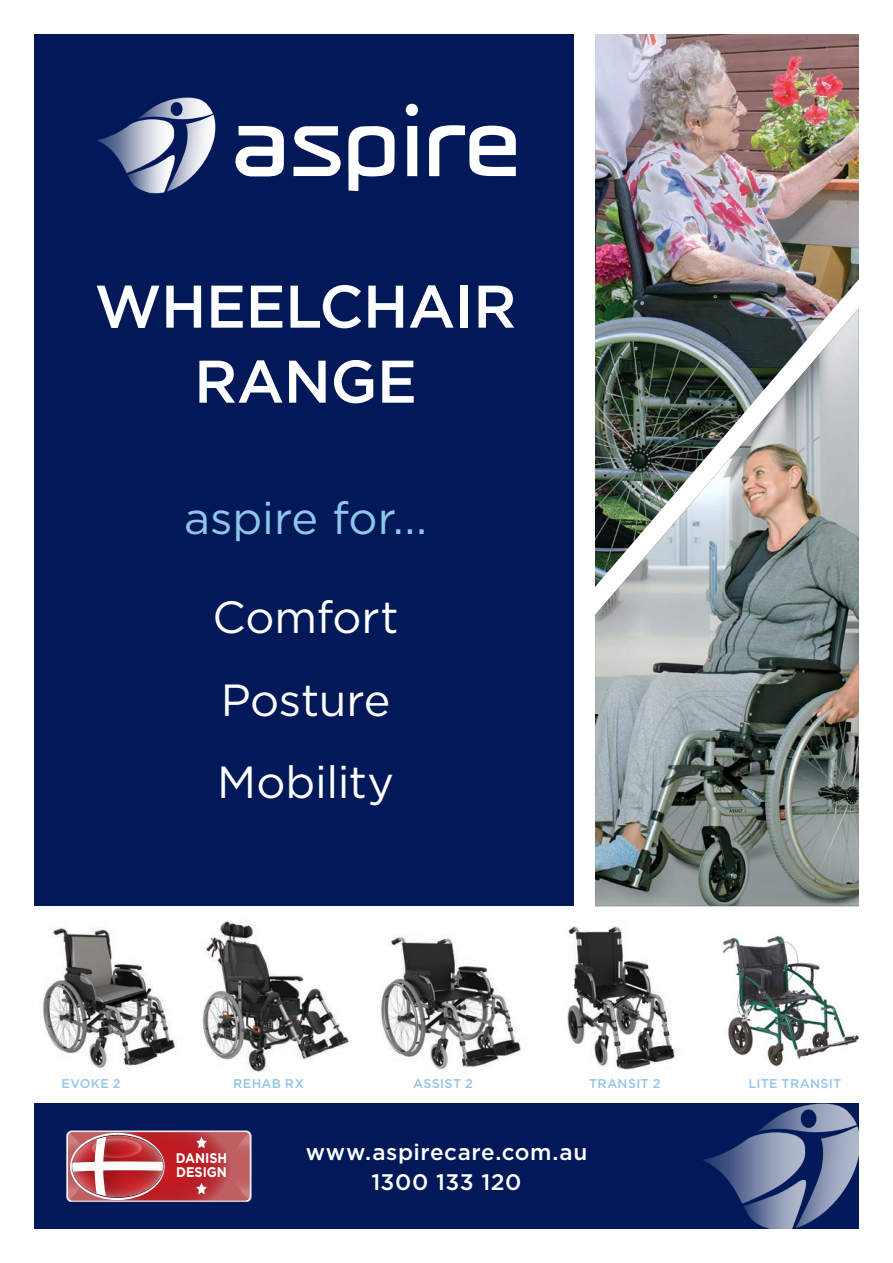
<style>
.page{position:relative;width:893px;height:1263px;background:#fff}
.page>*{position:absolute;margin:0;border:0;box-sizing:border-box;transform-origin:0 0}
.HD01{font:500 60px/75px "Gotham";letter-spacing:-.01em;color:#fff;text-align:center}
.body2{font:45px "Gotham";letter-spacing:-.005em;color:#fff}
.body2-2{font:45px "Gotham";color:#92c5ea}
.contents{font:500 22.5px "Gotham";letter-spacing:.02em;color:#fff}
.t1{font:700 13.95px/14.2px "Gotham";color:#fff;scale:.91 1}
.product_names{font:500 12.75px "Gotham";letter-spacing:.025em;color:#92c5ea}
</style>
<div class="page">
<img style="left:567px;top:925px;width:109px;height:145px">
<img style="left:380px;top:935px;width:142px;height:135px">
<img style="left:595px;top:34px;width:264px;height:245px">
<div style="left:34px;top:34px;width:540px;height:872px;background:#011958"></div>
<div style="left:34px;top:1104px;width:825px;height:125px;background:#011958"></div>
<img style="left:722px;top:935px;width:136px;height:132px">
<img style="left:43px;top:927px;width:133px;height:144px">
<svg style="left:235px;top:126px;width:49px;height:50px"></svg>
<svg style="left:293px;top:126px;width:48px;height:50px"></svg>
<svg style="left:348px;top:126px;width:47px;height:65px"></svg>
<svg style="left:406px;top:104px;width:12px;height:72px"></svg>
<img style="left:97px;top:97px;width:119px;height:97px">
<svg style="left:429px;top:125px;width:87px;height:51px"></svg>
<img style="left:700px;top:1103px;width:159px;height:126px">
<img style="left:595px;top:279px;width:264px;height:29px">
<img style="left:595px;top:308px;width:264px;height:598px">
<img style="left:202px;top:921px;width:148px;height:151px">
<div style="left:67px;top:1131px;width:184px;height:71px;border:1px solid #d1d2d4;border-radius:5px"></div>
<svg style="left:68px;top:1132px;width:182px;height:69px;background:#c5575c"></svg>
<p class="HD01" style="left:95px;top:267px;width:423px">WHEELCHAIR<br>RANGE</p>
<p class="body2-2" style="left:184px;top:489px;width:245px">aspire for...</p>
<p class="body2" style="left:212px;top:588px;width:188px">Comfort</p>
<p class="body2" style="left:221px;top:671px;width:171px">Posture</p>
<p class="body2" style="left:217px;top:753px;width:178px">Mobility</p>
<p class="product_names" style="left:61px;top:1076px;width:61px">EVOKE 2</p>
<p class="product_names" style="left:233px;top:1076px;width:72px">REHAB RX</p>
<p class="product_names" style="left:413px;top:1076px;width:61px">ASSIST 2</p>
<p class="product_names" style="left:589px;top:1076px;width:73px">TRANSIT 2</p>
<p class="product_names" style="left:749px;top:1076px;width:94px">LITE TRANSIT</p>
<p class="t1" style="left:176px;top:1151px;width:58px">DANISH<br>DESIGN</p>
<p class="contents" style="left:306px;top:1139px;width:283px">www.aspirecare.com.au</p>
<p class="contents" style="left:371px;top:1169px;width:152px">1300 133 120</p>
</div>
